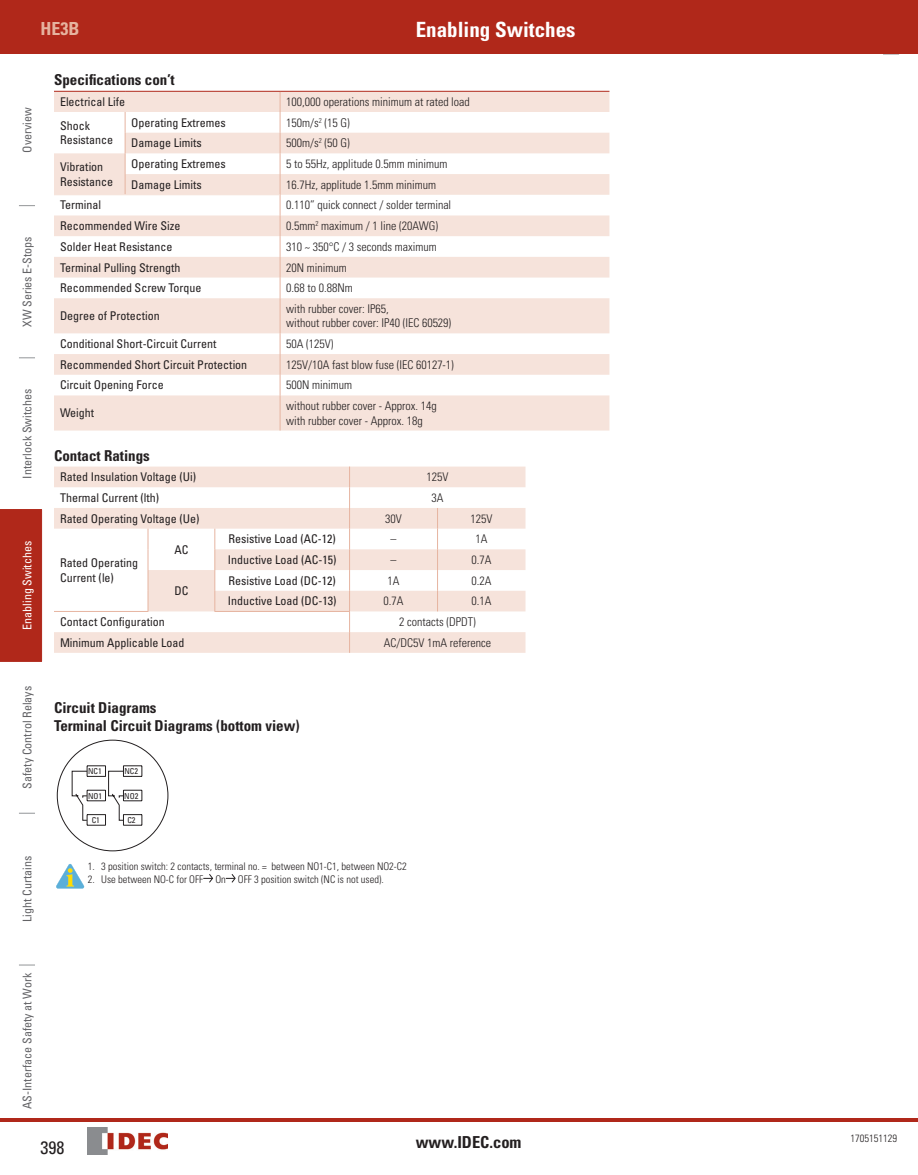
<style>
.page{position:relative;width:918px;height:1175px;background:#fff}
.page>*{position:absolute;margin:0;border:0;box-sizing:border-box;transform-origin:0 0}
.t1{font:700 condensed 21px "Univers LT Std";color:#fff}
.t2{font:700 condensed 18px "Univers LT Std";color:#e6b4a0}
.t3{font:condensed 18px "Univers LT Std";color:#231f20}
.t4{font:700 condensed 16.5px "Univers LT Std";color:#231f20}
.Table_Title_1{font:700 condensed 15px "Univers LT Std";color:#231f20}
.Table_Heading_Bk{font:condensed 12px/14.4px "Univers LT Std";color:#231f20}
.Table_Left{font:300 condensed 12px "Univers LT Std";color:#231f20}
.t5{font:condensed 12px "Univers LT Std";color:#636366}
.Table_Heading_Bk_Cen{font:condensed 12px "Univers LT Std";color:#231f20}
.Table_Center{font:300 condensed 12px "Univers LT Std";color:#231f20}
.t6{font:condensed 12px "Univers LT Std";color:#fff}
.Notes{font:300 condensed 10.5px "Univers LT Std";color:#231f20}
.t7{font:condensed 8.25px "Univers LT Std";color:#231f20}
</style>
<div class="page">
<svg style="left:19px;top:205px;width:16px;height:1px"></svg>
<svg style="left:19px;top:357px;width:16px;height:1px"></svg>
<svg style="left:19px;top:813px;width:16px;height:1px"></svg>
<svg style="left:19px;top:964px;width:16px;height:1px"></svg>
<img style="left:88px;top:1127px;width:80px;height:27px">
<div style="left:0;top:509px;width:42px;height:153px;background:#b0281a"></div>
<hr style="left:13px;top:510px;width:1px;height:151px;background:#b0281a">
<hr style="left:41px;top:510px;width:1px;height:151px;background:#b0281a">
<svg style="left:883px;top:54px;width:16px;height:1px"></svg>
<div style="left:0;top:0;width:918px;height:54px;background:#b0281a"></div>
<hr style="left:0;top:1118px;width:918px;height:3px;background:#b0281a">
<svg style="left:54px;top:298px;width:555px;height:132px;fill:#f6e3db"></svg>
<svg style="left:54px;top:92px;width:555px;height:206px"></svg>
<hr style="left:280px;top:298px;width:1px;height:35px;background:#e6b4a0">
<svg style="left:280px;top:333px;width:1px;height:62px"></svg>
<hr style="left:280px;top:395px;width:1px;height:35px;background:#e6b4a0">
<hr style="left:54px;top:91px;width:71px;height:1px;background:#b0281a">
<hr style="left:125px;top:91px;width:155px;height:1px;background:#b0281a">
<hr style="left:280px;top:91px;width:329px;height:1px;background:#b0281a">
<hr style="left:54px;top:194px;width:71px;height:1px;background:#f6e3db">
<hr style="left:125px;top:194px;width:155px;height:1px;background:#f6e3db">
<svg style="left:54px;top:466px;width:472px;height:187px"></svg>
<hr style="left:54px;top:611px;width:94px;height:1px;background:#e6b4a0">
<hr style="left:214px;top:611px;width:136px;height:1px;background:#e6b4a0">
<svg style="left:72px;top:765px;width:71px;height:61px"></svg>
<svg style="left:56px;top:864px;width:28px;height:24px"></svg>
<svg style="left:203px;top:874px;width:10px;height:9px"></svg>
<svg style="left:226px;top:874px;width:10px;height:9px"></svg>
<h2 class="t2" style="left:40px;top:18px;width:40px">HE3B</h2>
<h1 class="t1" style="left:416px;top:17px;width:161px">Enabling Switches</h1>
<p class="t5" style="left:20px;top:153px;width:47px;rotate:-90deg">Overview</p>
<p class="Table_Title_1" style="left:54px;top:70px;width:122px">Specifications con’t</p>
<p class="Table_Heading_Bk" style="left:60px;top:94px;width:67px">Electrical Life</p>
<p class="Table_Left" style="left:286px;top:95px;width:185px">100,000 operations minimum at rated load</p>
<p class="Table_Heading_Bk" style="left:60px;top:118px;width:55px">Shock<br>Resistance</p>
<p class="Table_Heading_Bk" style="left:131px;top:115px;width:96px">Operating Extremes</p>
<p class="Table_Left" style="left:286px;top:115px;width:65px">150m/s<sup>2</sup> (15 G)</p>
<p class="Table_Heading_Bk" style="left:131px;top:136px;width:72px">Damage Limits</p>
<p class="Table_Left" style="left:286px;top:136px;width:65px">500m/s<sup>2</sup> (50 G)</p>
<p class="Table_Heading_Bk" style="left:60px;top:160px;width:55px">Vibration<br>Resistance</p>
<p class="Table_Heading_Bk" style="left:131px;top:156px;width:96px">Operating Extremes</p>
<p class="Table_Left" style="left:286px;top:157px;width:163px">5 to 55Hz, applitude 0.5mm minimum</p>
<p class="Table_Heading_Bk" style="left:131px;top:177px;width:72px">Damage Limits</p>
<p class="Table_Left" style="left:286px;top:177px;width:151px">16.7Hz, applitude 1.5mm minimum</p>
<p class="t5" style="left:20px;top:327px;width:92px;rotate:-90deg">XW Series E-Stops</p>
<p class="t5" style="left:20px;top:478px;width:91px;rotate:-90deg">Interlock Switches</p>
<p class="t6" style="left:20px;top:630px;width:90px;rotate:-90deg">Enabling Switches</p>
<p class="t5" style="left:20px;top:788px;width:104px;rotate:-90deg">Safety Control Relays</p>
<p class="t5" style="left:20px;top:922px;width:67px;rotate:-90deg">Light Curtains</p>
<p class="Table_Heading_Bk" style="left:60px;top:198px;width:43px">Terminal</p>
<p class="Table_Left" style="left:286px;top:198px;width:167px">0.110” quick connect / solder terminal</p>
<p class="Table_Heading_Bk" style="left:60px;top:218px;width:122px">Recommended Wire Size</p>
<p class="Table_Left" style="left:286px;top:219px;width:154px">0.5mm<sup>2</sup> maximum / 1 line (20AWG)</p>
<p class="Table_Heading_Bk" style="left:60px;top:239px;width:114px">Solder Heat Resistance</p>
<p class="Table_Left" style="left:286px;top:239px;width:152px">310 ~ 350°C / 3 seconds maximum</p>
<p class="Table_Heading_Bk" style="left:60px;top:260px;width:122px">Terminal Pulling Strength</p>
<p class="Table_Left" style="left:286px;top:260px;width:62px">20N minimum</p>
<p class="Table_Heading_Bk" style="left:60px;top:281px;width:143px">Recommended Screw Torque</p>
<p class="Table_Left" style="left:286px;top:281px;width:68px">0.68 to 0.88Nm</p>
<p class="Table_Heading_Bk" style="left:60px;top:308px;width:101px">Degree of Protection</p>
<p class="Table_Left" style="left:286px;top:301px;width:104px">with rubber cover: IP65,</p>
<p class="Table_Left" style="left:286px;top:316px;width:167px">without rubber cover: IP40 (IEC 60529)</p>
<p class="Table_Heading_Bk" style="left:60px;top:336px;width:158px">Conditional Short-Circuit Current</p>
<p class="Table_Left" style="left:286px;top:336px;width:49px">50A (125V)</p>
<p class="Table_Heading_Bk" style="left:60px;top:357px;width:189px">Recommended Short Circuit Protection</p>
<p class="Table_Left" style="left:286px;top:357px;width:169px">125V/10A fast blow fuse (IEC 60127-1)</p>
<p class="Table_Heading_Bk" style="left:60px;top:378px;width:105px">Circuit Opening Force</p>
<p class="Table_Left" style="left:286px;top:378px;width:67px">500N minimum</p>
<p class="Table_Heading_Bk" style="left:60px;top:406px;width:36px">Weight</p>
<p class="Table_Left" style="left:286px;top:399px;width:152px">without rubber cover - Approx. 14g</p>
<p class="Table_Left" style="left:286px;top:413px;width:138px">with rubber cover - Approx. 18g</p>
<p class="Table_Title_1" style="left:54px;top:446px;width:97px">Contact Ratings</p>
<p class="Table_Heading_Bk" style="left:60px;top:469px;width:138px">Rated Insulation Voltage (Ui)</p>
<p class="Table_Center" style="left:427px;top:470px;width:23px">125V</p>
<p class="Table_Heading_Bk" style="left:60px;top:490px;width:101px">Thermal Current (lth)</p>
<p class="Table_Center" style="left:432px;top:490px;width:13px">3A</p>
<p class="Table_Heading_Bk" style="left:60px;top:511px;width:141px">Rated Operating Voltage (Ue)</p>
<p class="Table_Center" style="left:385px;top:511px;width:18px">30V</p>
<p class="Table_Center" style="left:471px;top:511px;width:23px">125V</p>
<p class="Table_Heading_Bk" style="left:60px;top:555px;width:79px">Rated Operating</p>
<p class="Table_Heading_Bk" style="left:60px;top:570px;width:55px">Current (le)</p>
<p class="Table_Heading_Bk_Cen" style="left:229px;top:531px;width:109px">Resistive Load (AC-12)</p>
<p class="Table_Center" style="left:391px;top:532px;width:7px">–</p>
<p class="Table_Center" style="left:476px;top:532px;width:13px">1A</p>
<p class="Table_Heading_Bk_Cen" style="left:228px;top:552px;width:110px">Inductive Load (AC-15)</p>
<p class="Table_Center" style="left:391px;top:552px;width:7px">–</p>
<p class="Table_Center" style="left:472px;top:552px;width:21px">0.7A</p>
<p class="Table_Heading_Bk_Cen" style="left:174px;top:542px;width:16px">AC</p>
<p class="Table_Heading_Bk_Cen" style="left:229px;top:573px;width:109px">Resistive Load (DC-12)</p>
<p class="Table_Center" style="left:388px;top:573px;width:13px">1A</p>
<p class="Table_Center" style="left:472px;top:573px;width:21px">0.2A</p>
<p class="Table_Heading_Bk_Cen" style="left:228px;top:593px;width:110px">Inductive Load (DC-13)</p>
<p class="Table_Center" style="left:384px;top:594px;width:21px">0.7A</p>
<p class="Table_Center" style="left:472px;top:594px;width:21px">0.1A</p>
<p class="Table_Heading_Bk_Cen" style="left:174px;top:583px;width:16px">DC</p>
<p class="Table_Heading_Bk" style="left:60px;top:614px;width:106px">Contact Configuration</p>
<p class="Table_Center" style="left:399px;top:614px;width:78px">2 contacts (DPDT)</p>
<p class="Table_Heading_Bk" style="left:60px;top:635px;width:126px">Minimum Applicable Load</p>
<p class="Table_Center" style="left:384px;top:635px;width:109px">AC/DC5V 1mA reference</p>
<p class="Table_Title_1" style="left:54px;top:698px;width:104px">Circuit Diagrams</p>
<p class="Table_Title_1" style="left:54px;top:716px;width:247px">Terminal Circuit Diagrams (bottom view)</p>
<p class="t7" style="left:88px;top:766px;width:15px">NC1</p>
<p class="t7" style="left:124px;top:766px;width:15px">NC2</p>
<p class="t7" style="left:88px;top:790px;width:16px">NO1</p>
<p class="t7" style="left:92px;top:815px;width:10px">C1</p>
<p class="t7" style="left:127px;top:815px;width:10px">C2</p>
<p class="t7" style="left:124px;top:790px;width:16px">NO2</p>
<p class="Notes" style="left:88px;top:860px;width:321px">1. 3 position switch: 2 contacts, terminal no. = between NO1-C1, between NO2-C2</p>
<p class="Notes" style="left:88px;top:872px;width:297px">2. Use between NO-C for OFF On OFF 3 position switch (NC is not used).</p>
<p class="t5" style="left:20px;top:1108px;width:137px;rotate:-90deg">AS-Interface Safety at Work</p>
<h2 class="t3" style="left:40px;top:1136px;width:25px">398</h2>
<h3 class="t4" style="left:416px;top:1131px;width:107px">www.IDEC.com</h3>
<p class="Notes" style="left:850px;top:1132px;width:48px">1705151129</p>
</div>
